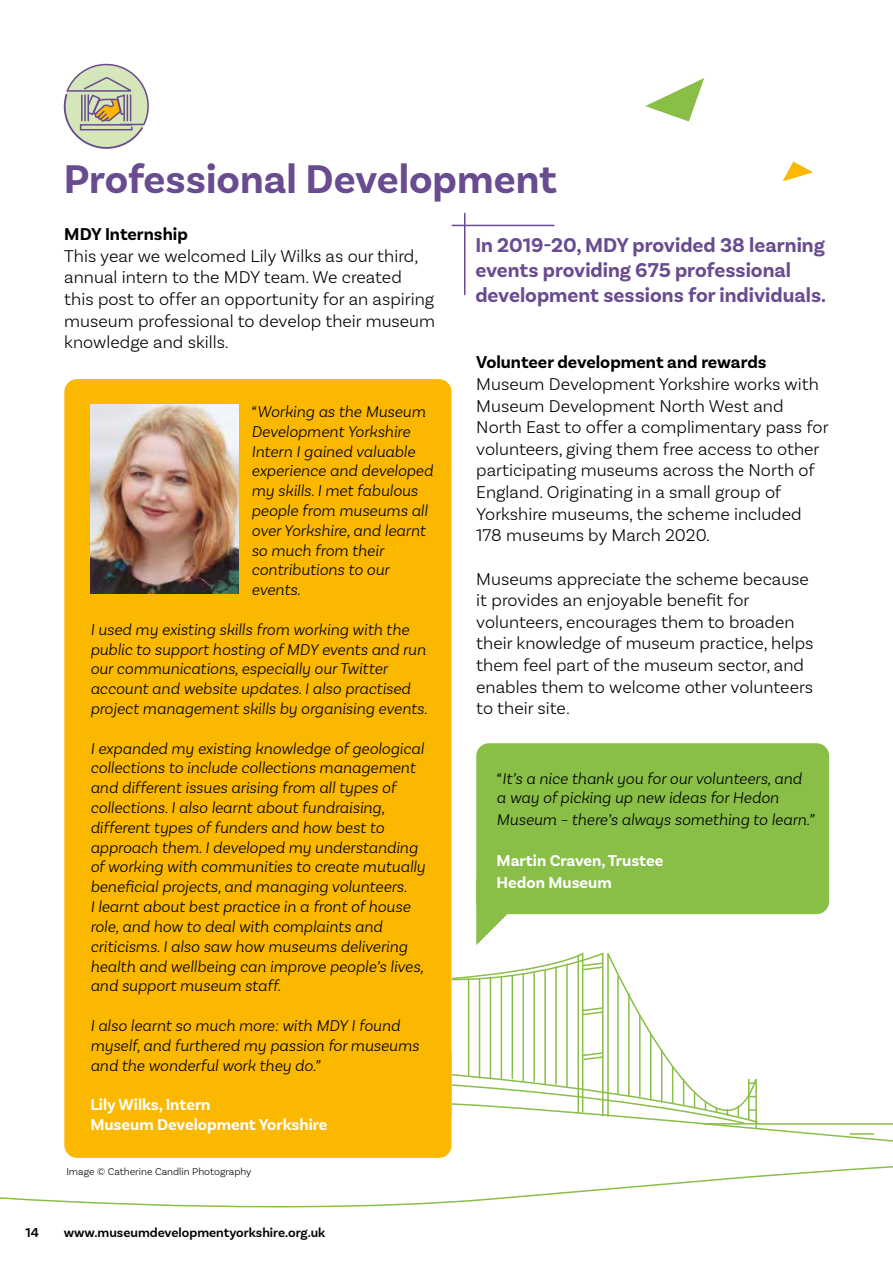
<style>
.page{position:relative;width:893px;height:1263px;background:#fff}
.page>*{position:absolute;margin:0;border:0;box-sizing:border-box;transform-origin:0 0}
.t1{font:700 42px "Basic Sans";color:#694b8f}
.t2{font:700 21px/25.2px "Basic Sans";color:#694b8f}
.t3{font:300 18px/21.6px "Basic Sans";color:#000}
.t4{font:700 18px "Basic Sans";color:#000}
.t5{font:italic 300 16.5px/19.8px "Basic Sans";color:#000}
.t6{font:700 16.5px/19.8px "Basic Sans";color:#fff}
.t7{font:600 13.5px "Basic Sans";color:#000}
.t8{font:300 10.5px "Basic Sans";color:#000}
</style>
<div class="page">
<svg style="left:0;top:1151px;width:581px;height:57px"></svg>
<div style="left:64px;top:379px;width:388px;height:779px;background:#fbb800;border-radius:13px"></div>
<img style="left:90px;top:405px;width:149px;height:188px">
<hr style="left:452px;top:225px;width:102px;height:1px;background:#694b8f">
<hr style="left:464px;top:213px;width:1px;height:82px;background:#694b8f">
<div style="left:476px;top:743px;width:353px;height:171px;background:#89be47;border-radius:13px"></div>
<svg style="left:476px;top:880px;width:33px;height:65px"></svg>
<svg style="left:783px;top:162px;width:30px;height:19px"></svg>
<svg style="left:645px;top:78px;width:59px;height:44px"></svg>
<svg style="left:419px;top:953px;width:474px;height:239px"></svg>
<hr style="left:850px;top:1133px;width:23px;height:2px;background:#89be47">
<svg style="left:63px;top:63px;width:86px;height:86px"></svg>
<h1 class="t1" style="left:64px;top:154px;width:495px">Professional Development</h1>
<p class="t4" style="left:64px;top:223px;width:125px">MDY Internship</p>
<p class="t3" style="left:64px;top:245px;width:372px">This year we welcomed Lily Wilks as our third, annual intern to the MDY team. We created this post to offer an opportunity for an aspiring museum professional to develop their museum knowledge and skills.</p>
<p class="t5" style="left:251px;top:401px;width:183px">“Working as the Museum<br>Development Yorkshire<br>Intern I gained valuable experience and developed my skills. I met fabulous people from museums all over Yorkshire, and learnt so much from their contributions to our events.</p>
<p class="t5" style="left:90px;top:619px;width:339px">I used my existing skills from working with the public to support hosting of MDY events and run our communications, especially our Twitter account and website updates. I also practised project management skills by organising events.</p>
<p class="t5" style="left:90px;top:738px;width:336px">I expanded my existing knowledge of geological collections to include collections management and different issues arising from all types of collections. I also learnt about fundraising, different types of funders and how best to approach them. I developed my understanding of working with communities to create mutually beneficial projects, and managing volunteers.<br>I learnt about best practice in a front of house role, and how to deal with complaints and criticisms. I also saw how museums delivering health and wellbeing can improve people’s lives, and support museum staff.</p>
<p class="t5" style="left:90px;top:1015px;width:330px">I also learnt so much more: with MDY I found myself, and furthered my passion for museums and the wonderful work they do.”</p>
<p class="t6" style="left:90px;top:1095px;width:239px">Lily Wilks, Intern<br>Museum Development Yorkshire</p>
<p class="t8" style="left:66px;top:1165px;width:187px">Image © Catherine Candlin Photography</p>
<p class="t7" style="left:26px;top:1224px;width:15px">14</p>
<p class="t7" style="left:64px;top:1224px;width:263px">www.museumdevelopmentyorkshire.org.uk</p>
<p class="t2" style="left:475px;top:232px;width:352px">In 2019-20, MDY provided 38 learning events providing 675 professional development sessions for individuals.</p>
<p class="t4" style="left:476px;top:352px;width:292px">Volunteer development and rewards</p>
<p class="t3" style="left:476px;top:373px;width:354px">Museum Development Yorkshire works with Museum Development North West and North East to offer a complimentary pass for volunteers, giving them free access to other participating museums across the North of England. Originating in a small group of Yorkshire museums, the scheme included 178 museums by March 2020.</p>
<p class="t3" style="left:476px;top:567px;width:339px">Museums appreciate the scheme because it provides an enjoyable benefit for volunteers, encourages them to broaden their knowledge of museum practice, helps them feel part of the museum sector, and enables them to welcome other volunteers to their site.</p>
<p class="t5" style="left:497px;top:768px;width:307px">“It’s a nice thank you for our volunteers, and a way of picking up new ideas for Hedon</p>
<p class="t5" style="left:497px;top:809px;width:319px">Museum – there’s always something to learn.”</p>
<p class="t6" style="left:497px;top:850px;width:168px;line-height:21.6px">Martin Craven, Trustee<br>Hedon Museum</p>
</div>
